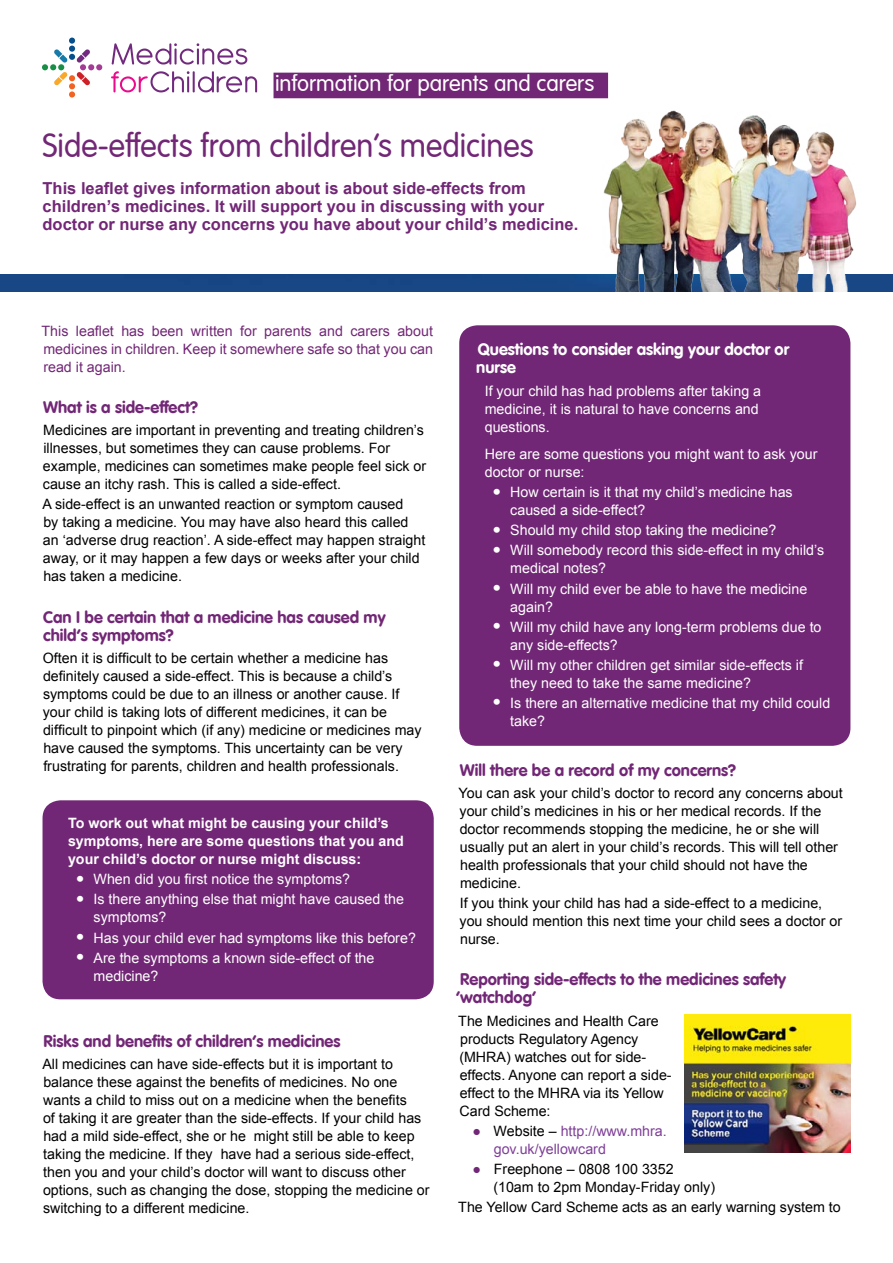
<style>
.page{position:relative;width:893px;height:1263px;background:#fff}
.page>*{position:absolute;margin:0;border:0;box-sizing:border-box;transform-origin:0 0}
.t1{font:300 33px "VAG Rounded LT Com";color:#722776;scale:.95 1}
.t2{font:300 22.5px "VAG Rounded LT Com";color:#fff}
.t3{font:700 16.5px/18px "VAG Rounded LT Com";color:#722776}
.t4{font:700 16.5px/18px "Arial";color:#722776}
.t5{font:700 16.5px/18px "VAG Rounded LT Com";color:#fff}
.t6{font:14.25px/18px "Arial";color:#000}
.t7{font:14.25px/18px "Arial";color:#fff}
.t8{font:700 14.25px/18px "Arial";color:#fff}
.t9{font:14.25px/18px "Arial";color:#722776;text-align:justify}
.t10{font:14.25px/18px "Arial";color:#7f3f98}
.s1{font-weight:700;font-size:21px}
.s2{color:#722776}
.s3{color:#000}
</style>
<div class="page">
<div style="left:0;top:275px;width:893px;height:16px;background:#194785"></div>
<div style="left:274px;top:73px;width:333px;height:25px;background:#722776"></div>
<img style="left:591px;top:110px;width:271px;height:181px">
<div style="left:69px;top:91px;width:6px;height:7px;background:#f26323;border-radius:50%"></div>
<svg style="left:42px;top:38px;width:60px;height:51px"></svg>
<svg style="left:112px;top:43px;width:135px;height:22px"></svg>
<svg style="left:111px;top:71px;width:146px;height:21px"></svg>
<div style="left:43px;top:800px;width:391px;height:199px;background:#722776;border-radius:18px"></div>
<div style="left:459px;top:325px;width:391px;height:421px;background:#722776;border-radius:18px"></div>
<img style="left:685px;top:1014px;width:165px;height:138px">
<h2 class="t2" style="left:275px;top:70px;width:321px">information for parents and carers</h2>
<h1 class="t1" style="left:43px;top:126px;width:518px">Side-effects from children’s medicines</h1>
<p class="t4" style="left:43px;top:179px;width:537px">This leaflet gives information about is about side-effects from children’s medicines. It will support you in discussing with your doctor or nurse any concerns you have about your child’s medicine.</p>
<p class="t9" style="left:42px;top:322px;width:393px">This leaflet has been written for parents and carers about medicines in children. Keep it somewhere safe so that you can read it again.</p>
<p class="t3" style="left:43px;top:398px;width:156px">What is a side-effect?</p>
<p class="t6" style="left:43px;top:421px;width:385px">Medicines are important in preventing and treating children’s illnesses, but sometimes they can cause problems. For example, medicines can sometimes make people feel sick or cause an itchy rash. This is called a side-effect.</p>
<p class="t6" style="left:42px;top:496px;width:384px">A side-effect is an unwanted reaction or symptom caused<br>by taking a medicine. You may have also heard this called an ‘adverse drug reaction’. A side-effect may happen straight away, or it may happen a few days or weeks after your child has taken a medicine.</p>
<p class="t3" style="left:43px;top:608px;width:344px">Can I be certain that a medicine has caused my child’s symptoms?</p>
<p class="t6" style="left:43px;top:649px;width:380px">Often it is difficult to be certain whether a medicine has definitely caused a side-effect. This is because a child’s symptoms could be due to an illness or another cause. If your child is taking lots of different medicines, it can be difficult to pinpoint which (if any) medicine or medicines may have caused the symptoms. This uncertainty can be very frustrating for parents, children and health professionals.</p>
<p class="t8" style="left:68px;top:814px;width:337px">To work out what might be causing your child’s symptoms, here are some questions that you and your child’s doctor or nurse might discuss:</p>
<p class="t7" style="left:77px;top:870px;width:275px"><span class="s1">•</span> When did you first notice the symptoms?</p>
<p class="t7" style="left:94px;top:890px;width:312px;text-indent:-17px"><span class="s1">•</span> Is there anything else that might have caused the symptoms?</p>
<p class="t7" style="left:77px;top:929px;width:341px"><span class="s1">•</span> Has your child ever had symptoms like this before?</p>
<p class="t7" style="left:94px;top:949px;width:282px;text-indent:-17px"><span class="s1">•</span> Are the symptoms a known side-effect of the medicine?</p>
<p class="t3" style="left:44px;top:1032px;width:298px">Risks and benefits of children’s medicines</p>
<p class="t6" style="left:42px;top:1055px;width:389px">All medicines can have side-effects but it is important to balance these against the benefits of medicines. No one wants a child to miss out on a medicine when the benefits<br>of taking it are greater than the side-effects. If your child has had a mild side-effect, she or he might still be able to keep taking the medicine. If they have had a serious side-effect, then you and your child’s doctor will want to discuss other options, such as changing the dose, stopping the medicine or switching to a different medicine.</p>
<p class="t5" style="left:476px;top:340px;width:315px">Questions to consider asking your doctor or nurse</p>
<p class="t7" style="left:485px;top:382px;width:278px">If your child has had problems after taking a medicine, it is natural to have concerns and questions.</p>
<p class="t7" style="left:485px;top:445px;width:334px">Here are some questions you might want to ask your doctor or nurse:</p>
<p class="t7" style="left:510px;top:483px;width:284px;text-indent:-17px"><span class="s1">•</span> How certain is it that my child’s medicine has caused a side-effect?</p>
<p class="t7" style="left:493px;top:521px;width:285px"><span class="s1">•</span> Should my child stop taking the medicine?</p>
<p class="t7" style="left:510px;top:542px;width:315px;text-indent:-17px"><span class="s1">•</span> Will somebody record this side-effect in my child’s medical notes?</p>
<p class="t7" style="left:510px;top:580px;width:298px;text-indent:-17px"><span class="s1">•</span> Will my child ever be able to have the medicine again?</p>
<p class="t7" style="left:510px;top:618px;width:313px;text-indent:-17px"><span class="s1">•</span> Will my child have any long-term problems due to any side-effects?</p>
<p class="t7" style="left:510px;top:656px;width:294px;text-indent:-17px"><span class="s1">•</span> Will my other children get similar side-effects if they need to take the same medicine?</p>
<p class="t7" style="left:510px;top:694px;width:321px;text-indent:-17px"><span class="s1">•</span> Is there an alternative medicine that my child could take?</p>
<p class="t3" style="left:460px;top:761px;width:278px">Will there be a record of my concerns?</p>
<p class="t6" style="left:459px;top:784px;width:386px">You can ask your child’s doctor to record any concerns about your child’s medicines in his or her medical records. If the doctor recommends stopping the medicine, he or she will usually put an alert in your child’s records. This will tell other health professionals that your child should not have the medicine.</p>
<p class="t6" style="left:460px;top:894px;width:384px">If you think your child has had a side-effect to a medicine, you should mention this next time your child sees a doctor or nurse.</p>
<p class="t3" style="left:456px;top:971px;width:332px">Reporting side-effects to the medicines safety ‘watchdog’</p>
<p class="t6" style="left:458px;top:1012px;width:215px">The Medicines and Health Care products Regulatory Agency (MHRA) watches out for side&shy;effects. Anyone can report a side&shy;effect to the MHRA via its Yellow<br>Card Scheme:</p>
<p class="t10" style="left:494px;top:1122px;width:175px;text-indent:-21px"><span class="s2">●</span> <span class="s3">Website –</span> http://www.mhra. gov.uk/yellowcard</p>
<p class="t6" style="left:493px;top:1160px;width:223px;text-indent:-21px"><span class="s2">●</span> Freephone – 0808 100 3352 (10am to 2pm Monday-Friday only)</p>
<p class="t6" style="left:458px;top:1198px;width:384px">The Yellow Card Scheme acts as an early warning system to</p>
</div>
